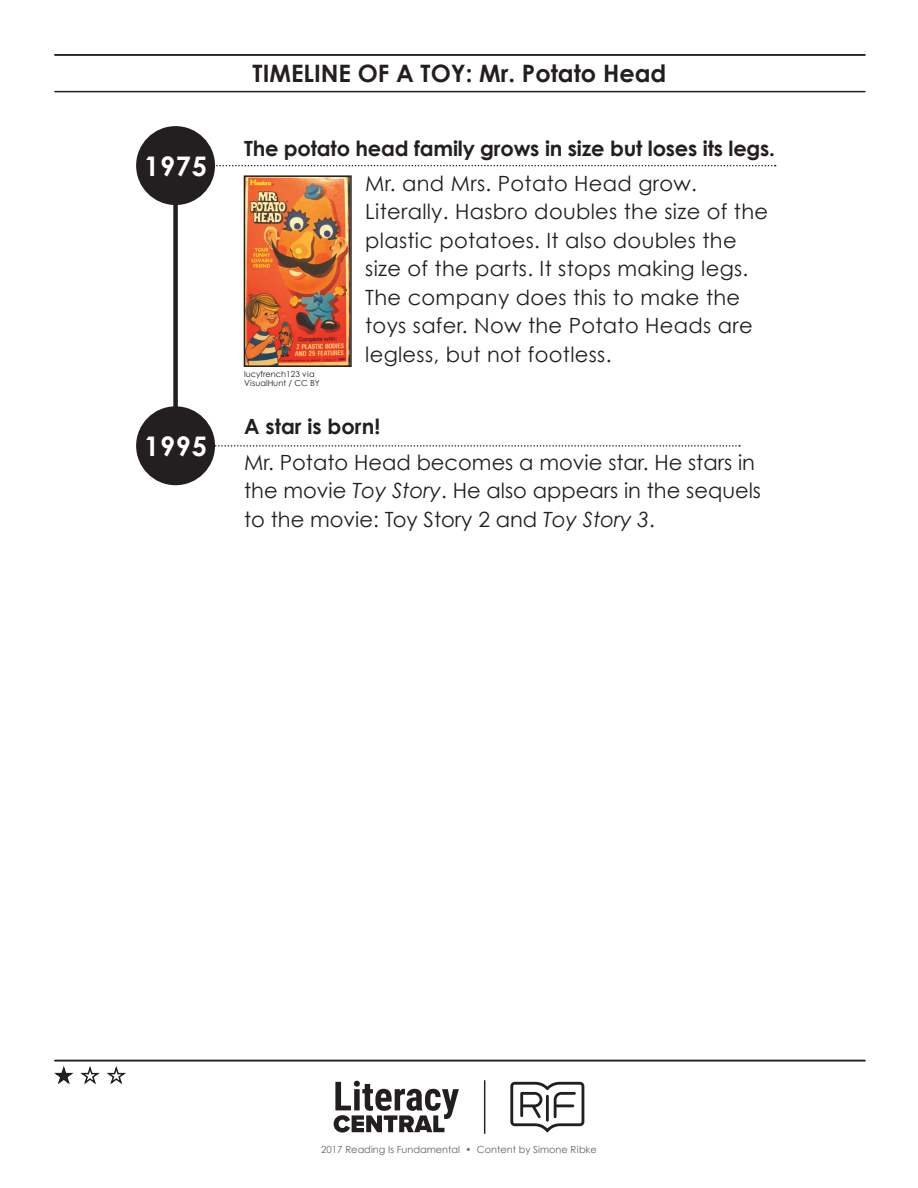
<style>
.page{position:relative;width:918px;height:1188px;background:#fff}
.page>*{position:absolute;margin:0;border:0;box-sizing:border-box;transform-origin:0 0}
.t1{font:700 27px "Century Gothic";letter-spacing:.025em;color:#fff}
.t2{font:700 24px "Century Gothic";color:#231f20}
.t3{font:21px/28.5px "Century Gothic";letter-spacing:.015em;color:#231f20}
.t4{font:700 21px "Century Gothic";letter-spacing:-.01em;color:#231f20}
.t5{font:9.75px "Century Gothic";color:#636366}
.t6{font:8.25px/8.2px "Century Gothic";color:#231f20}
.s1{font-style:italic}
</style>
<div class="page">
<svg style="left:334px;top:1081px;width:125px;height:52px"></svg>
<svg style="left:510px;top:1082px;width:74px;height:50px"></svg>
<hr style="left:484px;top:1081px;width:1px;height:52px;background:#231f20">
<hr style="left:55px;top:1060px;width:810px;height:2px;background:#231f20">
<hr style="left:55px;top:54px;width:810px;height:2px;background:#231f20">
<hr style="left:55px;top:91px;width:810px;height:1px;background:#231f20">
<svg style="left:54px;top:1066px;width:72px;height:19px"></svg>
<img style="left:247px;top:178px;width:102px;height:186px">
<div style="left:244px;top:175px;width:108px;height:192px;border:2px solid #231f20"></div>
<div style="left:173px;top:166px;width:5px;height:285px;background:#231f20"></div>
<svg style="left:216px;top:165px;width:560px;height:1px"></svg>
<svg style="left:215px;top:445px;width:525px;height:2px"></svg>
<div style="left:136px;top:126px;width:79px;height:79px;background:#231f20;border-radius:50%"></div>
<div style="left:136px;top:406px;width:79px;height:79px;background:#231f20;border-radius:50%"></div>
<p class="t1" style="left:144px;top:149px;width:64px">1975</p>
<p class="t1" style="left:144px;top:429px;width:64px">1995</p>
<p class="t2" style="left:253px;top:58px;width:415px">TIMELINE OF A TOY: Mr. Potato Head</p>
<p class="t4" style="left:244px;top:135px;width:533px">The potato head family grows in size but loses its legs.</p>
<p class="t3" style="left:365px;top:169px;width:404px">Mr. and Mrs. Potato Head grow.<br>Literally. Hasbro doubles the size of the plastic potatoes. It also doubles the size of the parts. It stops making legs.<br>The company does this to make the toys safer. Now the Potato Heads are legless, but not footless.</p>
<p class="t6" style="left:244px;top:370px;width:77px">lucyfrench123 via<br>VisualHunt / CC BY</p>
<p class="t4" style="left:244px;top:413px;width:138px">A star is born!</p>
<p class="t3" style="left:244px;top:447px;width:519px">Mr. Potato Head becomes a movie star. He stars in the movie <span class="s1">Toy Story</span>. He also appears in the sequels to the movie: Toy Story 2 and <span class="s1">Toy Story 3</span>.</p>
<p class="t5" style="left:321px;top:1144px;width:277px">2017 Reading Is Fundamental • Content by Simone Ribke</p>
</div>
